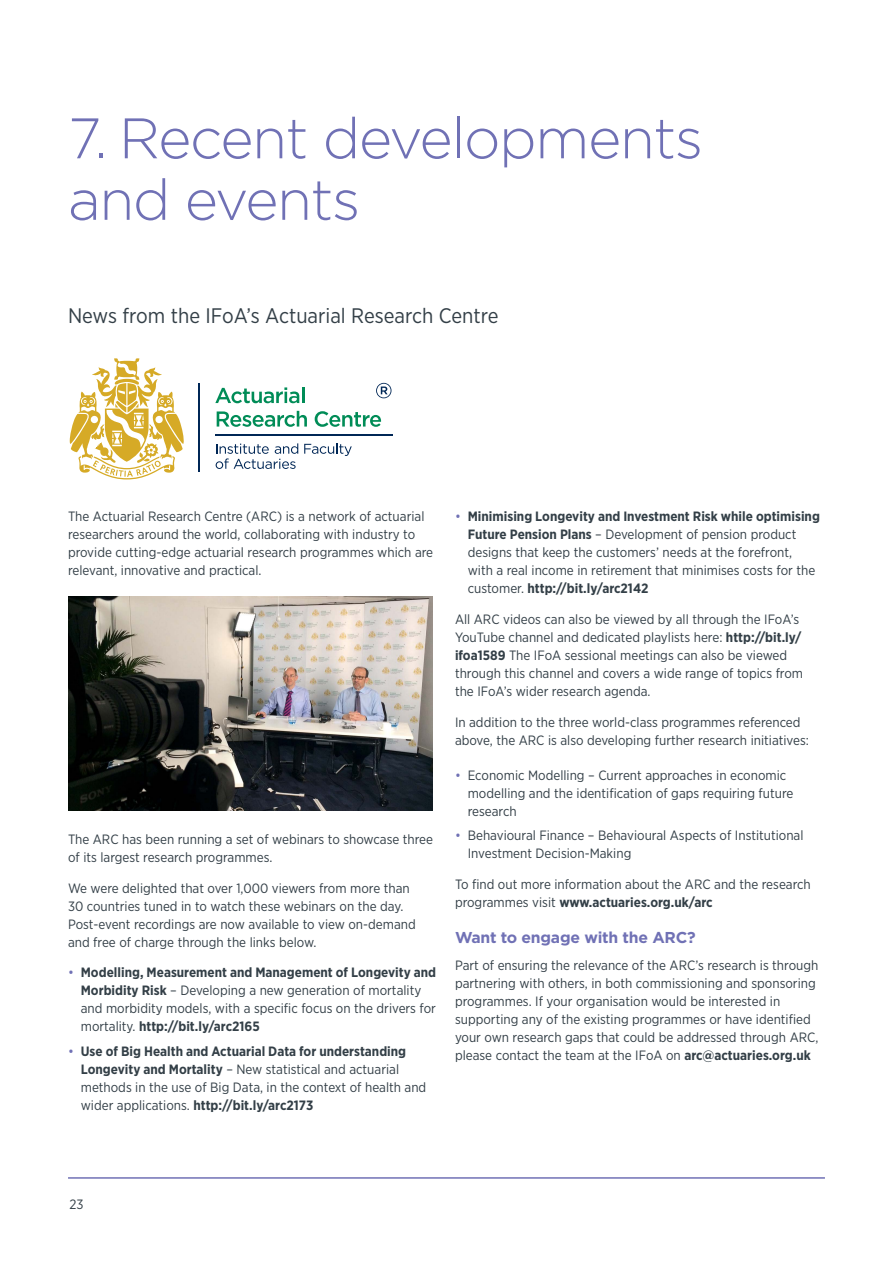
<style>
.page{position:relative;width:893px;height:1263px;background:#fff}
.page>*{position:absolute;margin:0;border:0;box-sizing:border-box;transform-origin:0 0}
.Main_title{font:300 57px/61.5px "Gotham";letter-spacing:-.025em;color:#7071b5}
.Leader{font:21px "Gotham Narrow";color:#333f47}
.Subtitles{font:700 15.75px "Gotham";letter-spacing:-.015em;color:#7071b5}
.Body_copy_last_parag{font:13.5px/18px "Gotham Narrow";color:#333f47}
.Body_copy{font:13.5px/18px "Gotham Narrow";color:#333f47}
.RH_page_no{font:13.5px "Gotham Narrow";color:#333f47}
.s1{color:#7071b5}
.s2{font-weight:700}
</style>
<div class="page">
<hr style="left:68px;top:1177px;width:757px;height:2px;background:#7071b5">
<img style="left:68px;top:596px;width:364px;height:214px">
<svg style="left:70px;top:358px;width:114px;height:121px"></svg>
<hr style="left:198px;top:383px;width:2px;height:89px;background:#002756">
<svg style="left:304px;top:443px;width:48px;height:13px"></svg>
<svg style="left:216px;top:443px;width:82px;height:26px"></svg>
<hr style="left:215px;top:434px;width:177px;height:2px;background:#002756">
<svg style="left:215px;top:387px;width:89px;height:16px"></svg>
<svg style="left:217px;top:411px;width:90px;height:16px"></svg>
<svg style="left:315px;top:411px;width:66px;height:16px"></svg>
<svg style="left:376px;top:383px;width:15px;height:15px"></svg>
<p class="Main_title" style="left:68px;top:106px;width:637px">7. Recent developments and events</p>
<p class="Leader" style="left:68px;top:303px;width:432px">News from the IFoA’s Actuarial Research Centre</p>
<p class="Body_copy" style="left:68px;top:507px;width:367px">The Actuarial Research Centre (ARC) is a network of actuarial researchers around the world, collaborating with industry to provide cutting-edge actuarial research programmes which are relevant, innovative and practical.</p>
<p class="Body_copy" style="left:68px;top:830px;width:367px">The ARC has been running a set of webinars to showcase three of its largest research programmes.</p>
<p class="Body_copy" style="left:68px;top:879px;width:349px">We were delighted that over 1,000 viewers from more than 30 countries tuned in to watch these webinars on the day.<br>Post-event recordings are now available to view on-demand and free of charge through the links below.</p>
<p class="Body_copy_last_parag" style="left:81px;top:963px;width:357px;text-indent:-13px"><span class="s1">•</span> <span class="s2">Modelling, Measurement and Management of Longevity and Morbidity Risk</span> – Developing a new generation of mortality and morbidity models, with a specific focus on the drivers for mortality. <span class="s2">http://bit.ly/arc2165</span></p>
<p class="Body_copy_last_parag" style="left:81px;top:1042px;width:347px;text-indent:-13px"><span class="s1">•</span> <span class="s2">Use of Big Health and Actuarial Data for understanding Longevity and Mortality</span> – New statistical and actuarial methods in the use of Big Data, in the context of health and wider applications. <span class="s2">http://bit.ly/arc2173</span></p>
<p class="Body_copy_last_parag" style="left:468px;top:507px;width:354px;text-indent:-13px"><span class="s1">•</span> <span class="s2">Minimising Longevity and Investment Risk while optimising Future Pension Plans</span> – Development of pension product designs that keep the customers’ needs at the forefront, with a real income in retirement that minimises costs for the customer. <span class="s2">http://bit.ly/arc2142</span></p>
<p class="Body_copy" style="left:455px;top:610px;width:350px">All ARC videos can also be viewed by all through the IFoA’s YouTube channel and dedicated playlists here: <span class="s2">http://bit.ly/ ifoa1589</span> The IFoA sessional meetings can also be viewed through this channel and covers a wide range of topics from the IFoA’s wider research agenda.</p>
<p class="Body_copy_last_parag" style="left:455px;top:713px;width:355px">In addition to the three world-class programmes referenced above, the ARC is also developing further research initiatives:</p>
<p class="Body_copy_last_parag" style="left:468px;top:766px;width:327px;text-indent:-13px"><span class="s1">•</span> Economic Modelling – Current approaches in economic modelling and the identification of gaps requiring future research</p>
<p class="Body_copy_last_parag" style="left:468px;top:826px;width:337px;text-indent:-13px"><span class="s1">•</span> Behavioural Finance – Behavioural Aspects of Institutional<br>Investment Decision-Making</p>
<p class="Body_copy_last_parag" style="left:455px;top:875px;width:357px">To find out more information about the ARC and the research programmes visit <span class="s2">www.actuaries.org.uk/arc</span></p>
<p class="Subtitles" style="left:455px;top:927px;width:242px">Want to engage with the ARC?</p>
<p class="Body_copy_last_parag" style="left:455px;top:956px;width:365px">Part of ensuring the relevance of the ARC’s research is through partnering with others, in both commissioning and sponsoring programmes. If your organisation would be interested in supporting any of the existing programmes or have identified your own research gaps that could be addressed through ARC, please contact the team at the IFoA on <span class="s2">arc@actuaries.org.uk</span></p>
<p class="RH_page_no" style="left:69px;top:1196px;width:16px">23</p>
</div>
